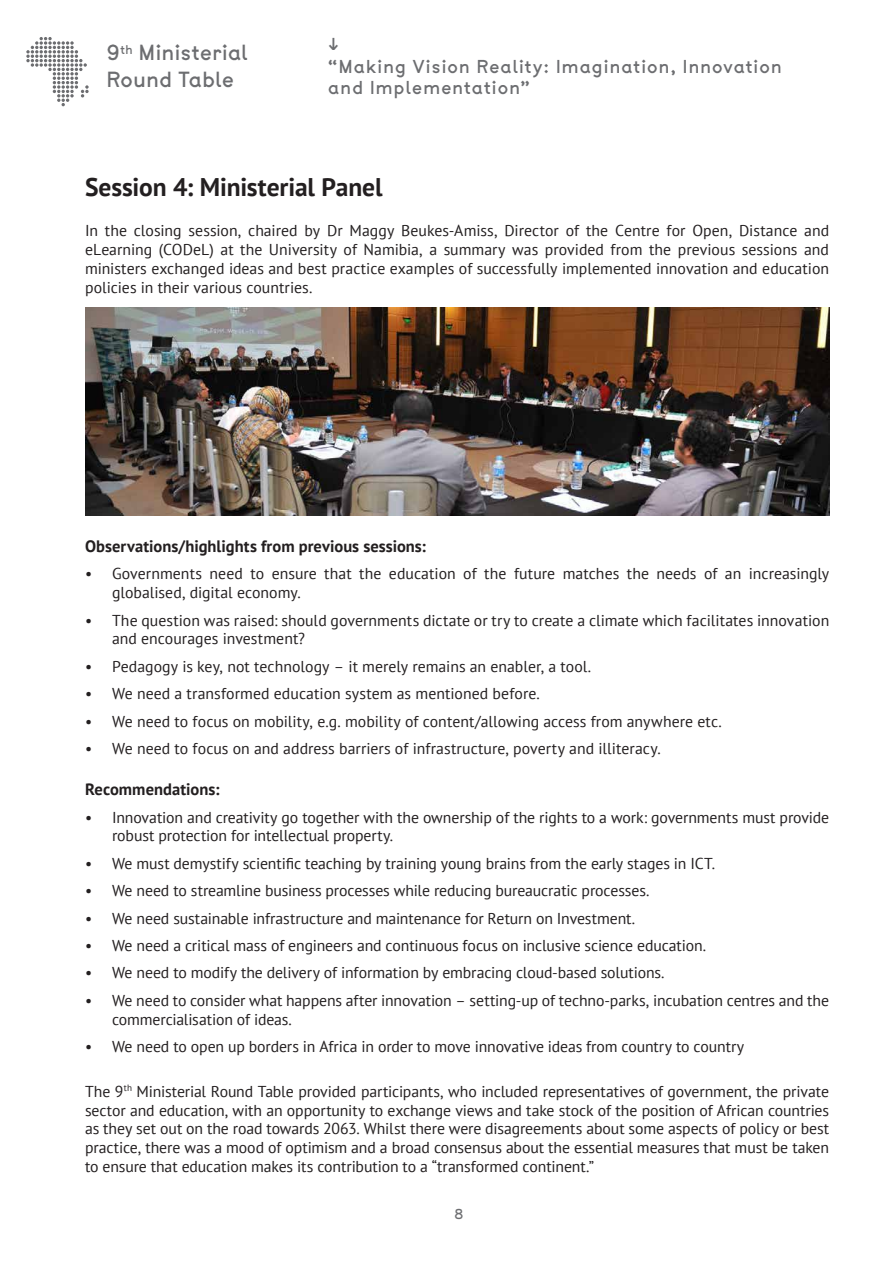
<style>
.page{position:relative;width:893px;height:1263px;background:#fff}
.page>*{position:absolute;margin:0;border:0;box-sizing:border-box;transform-origin:0 0}
.ueberschrift_gross{font:700 25.5px "PT Sans";letter-spacing:-.005em;color:#231f20}
.t1{font:20.55px/26.2px "Btp";letter-spacing:.025em;color:#6c6d70}
.t2{font:17.55px/22.6px "Btp";letter-spacing:.07em;color:#6c6d70}
.ueberschrift_klein{font:700 16.5px "PT Sans";color:#231f20}
.aufz{font:15.75px/18.9px "PT Sans";letter-spacing:-.005em;color:#231f20}
.fliesstext{font:15.75px/18.9px "PT Sans";letter-spacing:.005em;color:#231f20;text-align:justify}
.t3{font:13.5px "Btp";color:#6c6d70}
</style>
<div class="page">
<svg style="left:26px;top:37px;width:63px;height:69px"></svg>
<img style="left:85px;top:308px;width:744px;height:208px">
<h2 class="t1" style="left:107px;top:40px;width:143px">9<sup>th</sup> Ministerial<br>Round Table</h2>
<p class="t2" style="left:328px;top:32px;width:455px">↓<br>“Making Vision Reality: Imagination, Innovation</p>
<p class="t2" style="left:328px;top:76px;width:203px">and Implementation”</p>
<p class="ueberschrift_gross" style="left:85px;top:170px;width:299px">Session 4: Ministerial Panel</p>
<p class="fliesstext" style="left:85px;top:221px;width:746px">In the closing session, chaired by Dr Maggy Beukes-Amiss, Director of the Centre for Open, Distance and eLearning (CODeL) at the University of Namibia, a summary was provided from the previous sessions and ministers exchanged ideas and best practice examples of successfully implemented innovation and education policies in their various countries.</p>
<p class="ueberschrift_klein" style="left:85px;top:535px;width:342px">Observations/highlights from previous sessions:</p>
<p class="aufz" style="left:112px;top:564px;width:719px;text-indent:-27px">• Governments need to ensure that the education of the future matches the needs of an increasingly globalised, digital economy.</p>
<p class="aufz" style="left:112px;top:610px;width:719px;text-indent:-27px">• The question was raised: should governments dictate or try to create a climate which facilitates innovation and encourages investment?</p>
<p class="aufz" style="left:85px;top:656px;width:508px">• Pedagogy is key, not technology – it merely remains an enabler, a tool.</p>
<p class="aufz" style="left:85px;top:684px;width:456px">• We need a transformed education system as mentioned before.</p>
<p class="aufz" style="left:85px;top:711px;width:638px">• We need to focus on mobility, e.g. mobility of content/allowing access from anywhere etc.</p>
<p class="aufz" style="left:85px;top:739px;width:577px">• We need to focus on and address barriers of infrastructure, poverty and illiteracy.</p>
<p class="ueberschrift_klein" style="left:85px;top:778px;width:136px">Recommendations:</p>
<p class="aufz" style="left:112px;top:807px;width:719px;text-indent:-27px">• Innovation and creativity go together with the ownership of the rights to a work: governments must provide robust protection for intellectual property.</p>
<p class="aufz" style="left:85px;top:853px;width:631px">• We must demystify scientific teaching by training young brains from the early stages in ICT.</p>
<p class="aufz" style="left:85px;top:881px;width:566px">• We need to streamline business processes while reducing bureaucratic processes.</p>
<p class="aufz" style="left:85px;top:908px;width:552px">• We need sustainable infrastructure and maintenance for Return on Investment.</p>
<p class="aufz" style="left:85px;top:936px;width:623px">• We need a critical mass of engineers and continuous focus on inclusive science education.</p>
<p class="aufz" style="left:85px;top:963px;width:581px">• We need to modify the delivery of information by embracing cloud-based solutions.</p>
<p class="aufz" style="left:112px;top:990px;width:719px;text-indent:-27px">• We need to consider what happens after innovation – setting-up of techno-parks, incubation centres and the commercialisation of ideas.</p>
<p class="aufz" style="left:85px;top:1037px;width:661px">• We need to open up borders in Africa in order to move innovative ideas from country to country</p>
<p class="aufz" style="left:85px;top:1081px;width:746px;text-align:justify">The 9<sup>th</sup> Ministerial Round Table provided participants, who included representatives of government, the private sector and education, with an opportunity to exchange views and take stock of the position of African countries as they set out on the road towards 2063. Whilst there were disagreements about some aspects of policy or best practice, there was a mood of optimism and a broad consensus about the essential measures that must be taken to ensure that education makes its contribution to a “transformed continent.”</p>
<p class="t3" style="left:455px;top:1204px;width:10px">8</p>
</div>
